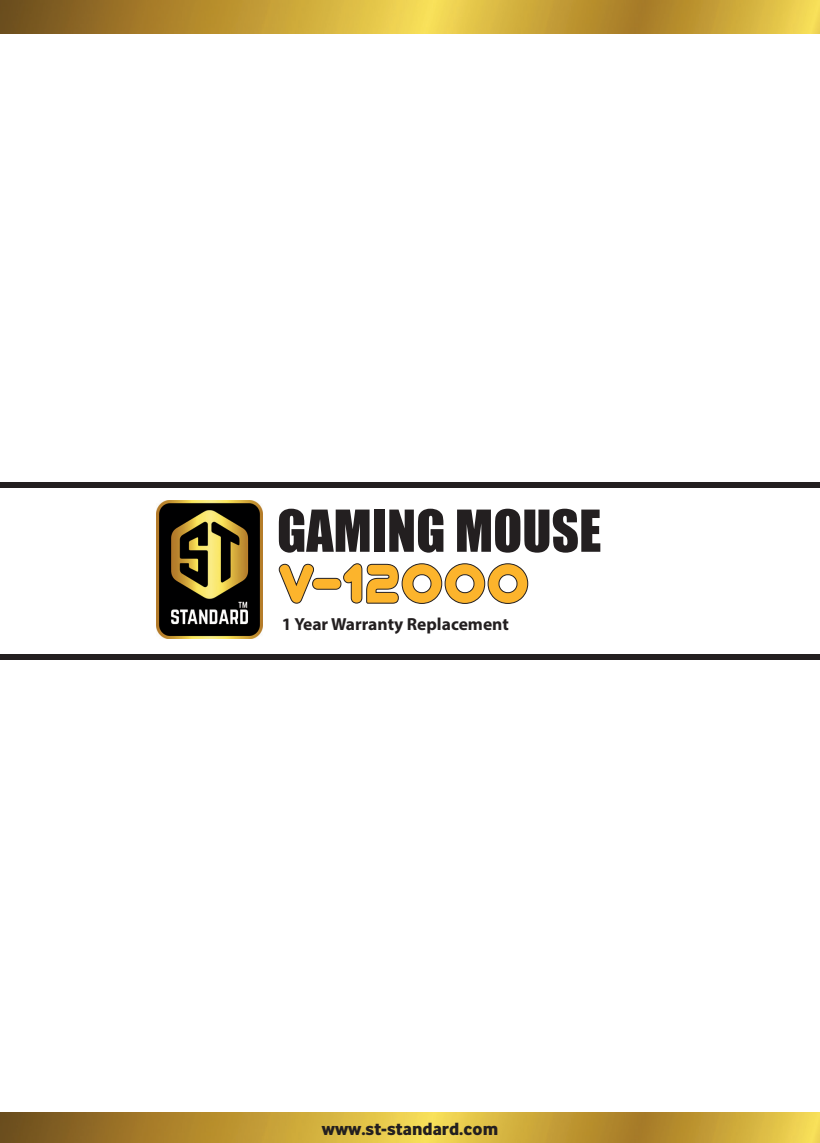
<style>
.page{position:relative;width:820px;height:1143px;background:#fff}
.page>*{position:absolute;margin:0;border:0;box-sizing:border-box;transform-origin:0 0}
.t1{font:53.38px "Impact";color:#231f20}
.t2{font:52.15px "Youre Gone";color:#fcb42c}
.t3{font:700 17.5px "Myriad Pro";color:#231f20}
.t4{font:17.5px "Emad Dianae Xtra Regular";color:#231f20}
</style>
<div class="page">
<div style="left:0;top:654px;width:820px;height:6px;background:#231f20"></div>
<div style="left:0;top:482px;width:820px;height:6px;background:#231f20"></div>
<svg style="left:278px;top:563px;width:250px;height:41px"></svg>
<img style="left:156px;top:500px;width:106px;height:138px">
<img style="left:0;top:1px;width:820px;height:33px">
<img style="left:0;top:1112px;width:820px;height:30px">
<h1 class="t1" style="left:277px;top:489px;width:326px">GAMING MOUSE</h1>
<h2 class="t2" style="left:278px;top:552px;width:253px">V-12000</h2>
<p class="t3" style="left:282px;top:613px;width:228px">1 Year Warranty Replacement</p>
<p class="t4" style="left:322px;top:1115px;width:178px">www.st-standard.com</p>
</div>
